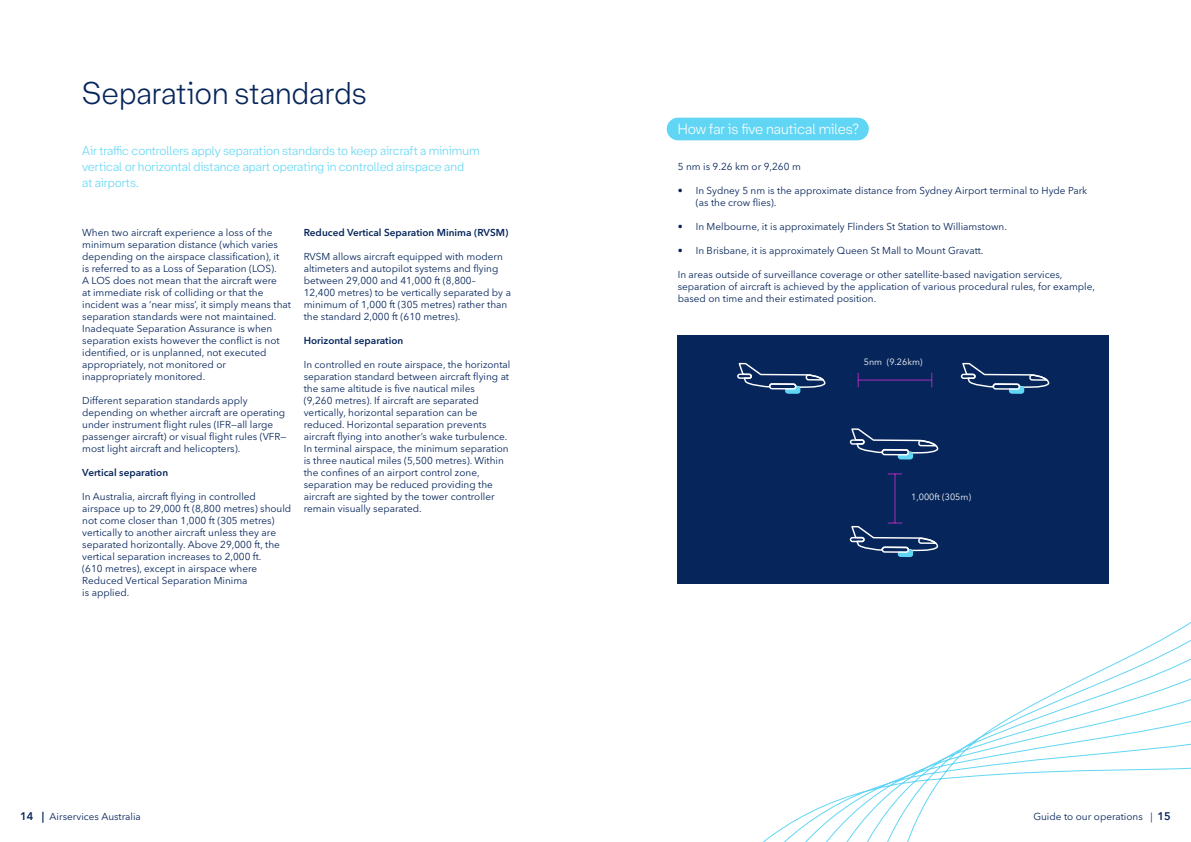
<style>
.page{position:relative;width:1191px;height:842px;background:#fff}
.page>*{position:absolute;margin:0;border:0;box-sizing:border-box;transform-origin:0 0}
.t1{font:30px "Friends";color:#06255b}
.t2{font:14px "Friends";color:#fff}
.t3{font:12px/16px "Friends";letter-spacing:-.005em;color:#61d6f4}
.t4{font:10px/12px "Avenir Next LT Pro";color:#06255b}
.t5{font:600 10px "Avenir Next LT Pro";color:#06255b}
.t6{font:9px "Avenir Next LT Pro";color:#fff}
.s1{font-weight:600;font-size:11px}
</style>
<div class="page">
<div style="left:666px;top:118px;width:203px;height:22px;background:#61d6f4;border-radius:11px"></div>
<div style="left:677px;top:336px;width:431px;height:248px;background:#06255b"></div>
<svg style="left:737px;top:362px;width:313px;height:68px"></svg>
<svg style="left:763px;top:430px;width:428px;height:412px"></svg>
<h1 class="t1" style="left:82px;top:75px;width:286px">Separation standards</h1>
<p class="t3" style="left:82px;top:143px;width:399px">Air traffic controllers apply separation standards to keep aircraft a minimum vertical or horizontal distance apart operating in controlled airspace and<br>at airports.</p>
<p class="t4" style="left:82px;top:226px;width:210px">When two aircraft experience a loss of the minimum separation distance (which varies depending on the airspace classification), it<br>is referred to as a Loss of Separation (LOS).<br>A LOS does not mean that the aircraft were<br>at immediate risk of colliding or that the incident was a ‘near miss’, it simply means that separation standards were not maintained.<br>Inadequate Separation Assurance is when separation exists however the conflict is not identified, or is unplanned, not executed appropriately, not monitored or inappropriately monitored.</p>
<p class="t4" style="left:82px;top:394px;width:206px">Different separation standards apply depending on whether aircraft are operating under instrument flight rules (IFR—all large passenger aircraft) or visual flight rules (VFR— most light aircraft and helicopters).</p>
<p class="t5" style="left:82px;top:466px;width:87px">Vertical separation</p>
<p class="t4" style="left:82px;top:490px;width:211px">In Australia, aircraft flying in controlled airspace up to 29,000 ft (8,800 metres) should not come closer than 1,000 ft (305 metres) vertically to another aircraft unless they are separated horizontally. Above 29,000 ft, the vertical separation increases to 2,000 ft.<br>(610 metres), except in airspace where Reduced Vertical Separation Minima<br>is applied.</p>
<p class="t5" style="left:304px;top:226px;width:206px">Reduced Vertical Separation Minima (RVSM)</p>
<p class="t4" style="left:304px;top:250px;width:209px">RVSM allows aircraft equipped with modern altimeters and autopilot systems and flying between 29,000 and 41,000 ft (8,800–<br>12,400 metres) to be vertically separated by a minimum of 1,000 ft (305 metres) rather than the standard 2,000 ft (610 metres).</p>
<p class="t5" style="left:304px;top:334px;width:101px">Horizontal separation</p>
<p class="t4" style="left:304px;top:358px;width:208px">In controlled en route airspace, the horizontal separation standard between aircraft flying at the same altitude is five nautical miles<br>(9,260 metres). If aircraft are separated vertically, horizontal separation can be reduced. Horizontal separation prevents aircraft flying into another’s wake turbulence.<br>In terminal airspace, the minimum separation is three nautical miles (5,500 metres). Within the confines of an airport control zone, separation may be reduced providing the aircraft are sighted by the tower controller remain visually separated.</p>
<h2 class="t2" style="left:677px;top:120px;width:183px">How far is five nautical miles?</h2>
<p class="t4" style="left:677px;top:160px;width:125px">5 nm is 9.26 km or 9,260 m</p>
<p class="t4" style="left:695px;top:184px;width:393px;text-indent:-18px">• In Sydney 5 nm is the approximate distance from Sydney Airport terminal to Hyde Park (as the crow flies).</p>
<p class="t4" style="left:677px;top:220px;width:331px">• In Melbourne, it is approximately Flinders St Station to Williamstown.</p>
<p class="t4" style="left:677px;top:244px;width:307px">• In Brisbane, it is approximately Queen St Mall to Mount Gravatt.</p>
<p class="t4" style="left:677px;top:268px;width:419px">In areas outside of surveillance coverage or other satellite-based navigation services, separation of aircraft is achieved by the application of various procedural rules, for example, based on time and their estimated position.</p>
<p class="t6" style="left:863px;top:356px;width:60px">5nm (9.26km)</p>
<p class="t6" style="left:911px;top:491px;width:61px">1,000ft (305m)</p>
<p class="t4" style="left:20px;top:810px;width:122px"><span class="s1">14 |</span> Airservices Australia</p>
<p class="t4" style="left:1033px;top:811px;width:139px">Guide to our operations | <span class="s1">15</span></p>
</div>
